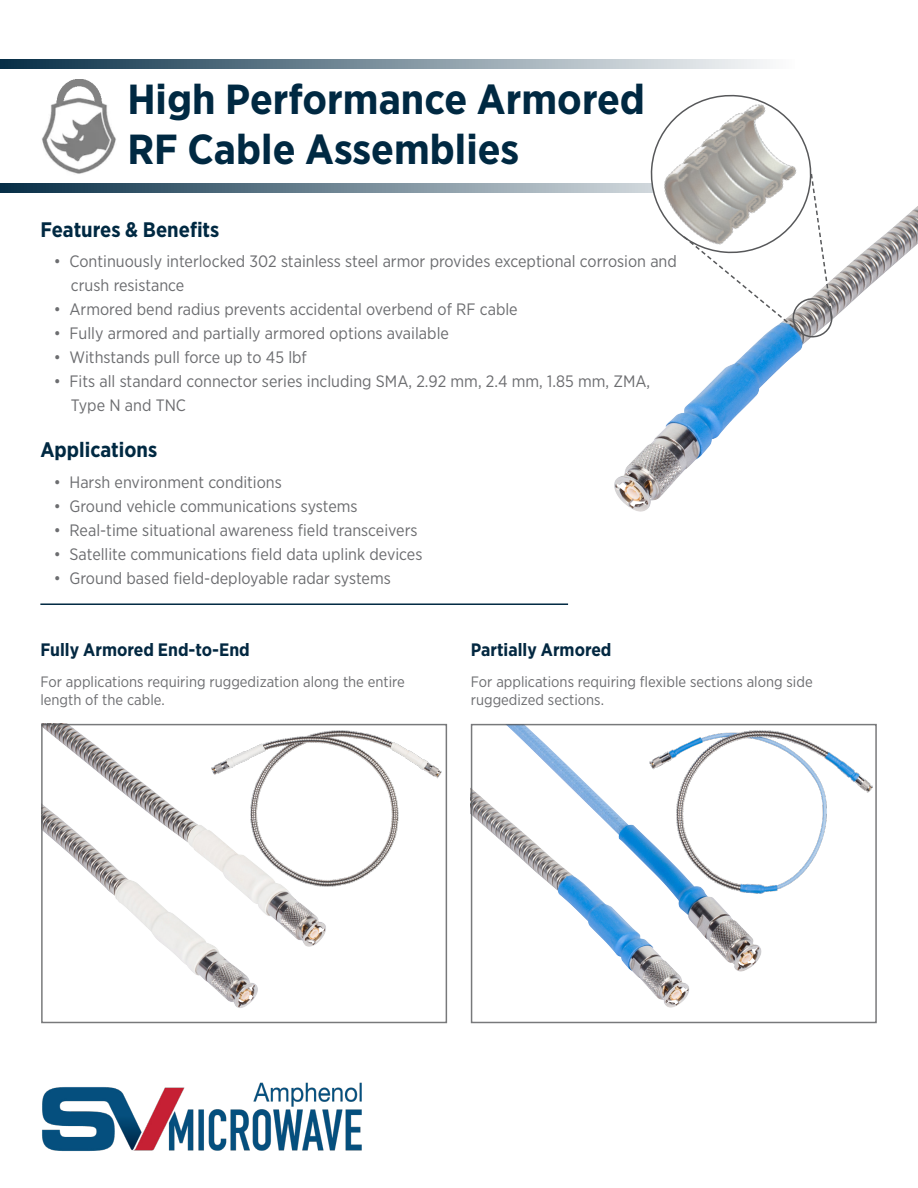
<style>
.page{position:relative;width:918px;height:1188px;background:#fff}
.page>*{position:absolute;margin:0;border:0;box-sizing:border-box;transform-origin:0 0}
.t1{font:700 42px "Gotham Narrow";color:#002942}
.t2{font:700 21px "Gotham Narrow";color:#002942}
.t3{font:700 18px "Gotham Narrow";color:#032841}
.t4{font:16.5px "Gotham Narrow";color:#6c6d70}
.t5{font:15px/18px "Gotham Narrow";color:#6c6d70}
</style>
<div class="page">
<img style="left:615px;top:206px;width:303px;height:306px">
<svg style="left:0;top:183px;width:645px;height:9px;background:#6a8190"></svg>
<svg style="left:0;top:59px;width:767px;height:10px;background:#7d919e"></svg>
<hr style="left:40px;top:603px;width:528px;height:2px;background:#002942">
<img style="left:42px;top:1082px;width:320px;height:69px">
<img style="left:42px;top:80px;width:74px;height:94px">
<svg style="left:647px;top:94px;width:187px;height:244px"></svg>
<img style="left:474px;top:727px;width:288px;height:281px">
<img style="left:649px;top:723px;width:223px;height:201px">
<div style="left:471px;top:724px;width:406px;height:299px;border:2px solid #57585a"></div>
<img style="left:211px;top:723px;width:231px;height:163px">
<img style="left:44px;top:727px;width:293px;height:281px">
<div style="left:41px;top:724px;width:406px;height:299px;border:2px solid #57585a"></div>
<img style="left:645px;top:95px;width:169px;height:162px">
<p class="t1" style="left:127px;top:72px;width:519px">High Performance Armored</p>
<p class="t1" style="left:127px;top:122px;width:394px">RF Cable Assemblies</p>
<p class="t2" style="left:40px;top:216px;width:181px">Features &amp; Benefits</p>
<p class="t4" style="left:54px;top:251px;width:625px">• Continuously interlocked 302 stainless steel armor provides exceptional corrosion and</p>
<p class="t4" style="left:71px;top:275px;width:115px">crush resistance</p>
<p class="t4" style="left:54px;top:299px;width:465px">• Armored bend radius prevents accidental overbend of RF cable</p>
<p class="t4" style="left:54px;top:323px;width:397px">• Fully armored and partially armored options available</p>
<p class="t4" style="left:54px;top:347px;width:254px">• Withstands pull force up to 45 lbf</p>
<p class="t4" style="left:54px;top:371px;width:598px">• Fits all standard connector series including SMA, 2.92 mm, 2.4 mm, 1.85 mm, ZMA,</p>
<p class="t4" style="left:71px;top:395px;width:117px">Type N and TNC</p>
<p class="t2" style="left:40px;top:437px;width:118px">Applications</p>
<p class="t4" style="left:54px;top:472px;width:230px">• Harsh environment conditions</p>
<p class="t4" style="left:54px;top:496px;width:305px">• Ground vehicle communications systems</p>
<p class="t4" style="left:54px;top:520px;width:365px">• Real-time situational awareness field transceivers</p>
<p class="t4" style="left:54px;top:544px;width:370px">• Satellite communications field data uplink devices</p>
<p class="t4" style="left:54px;top:568px;width:338px">• Ground based field-deployable radar systems</p>
<p class="t3" style="left:40px;top:638px;width:211px">Fully Armored End-to-End</p>
<p class="t5" style="left:40px;top:672px;width:366px">For applications requiring ruggedization along the entire length of the cable.</p>
<p class="t3" style="left:471px;top:638px;width:142px">Partially Armored</p>
<p class="t5" style="left:471px;top:672px;width:343px">For applications requiring flexible sections along side ruggedized sections.</p>
</div>
